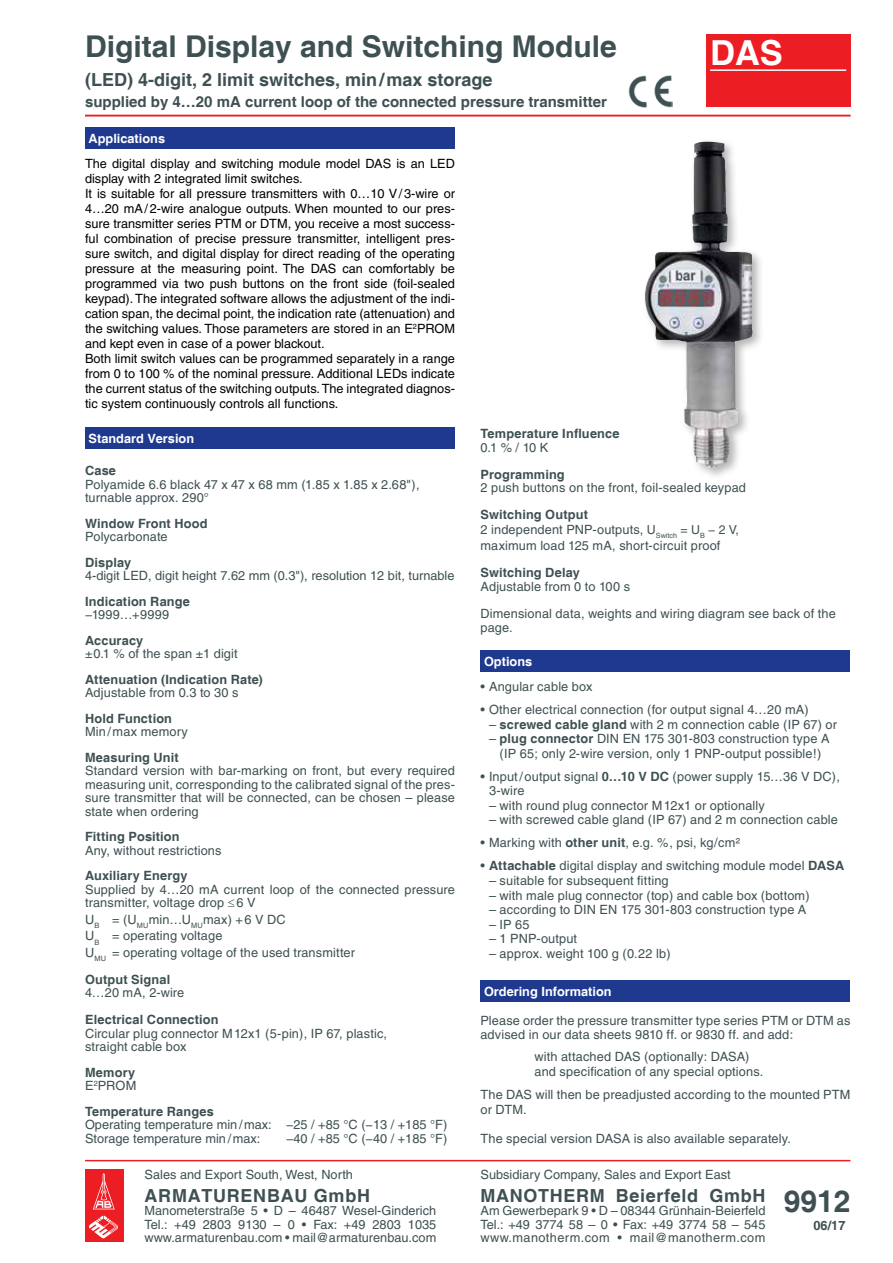
<style>
.page{position:relative;width:893px;height:1263px;background:#fff}
.page>*{position:absolute;margin:0;border:0;box-sizing:border-box;transform-origin:0 0}
.t1{font:700 34.5px "Helvetica";color:#fff}
.t2{font:700 30px "Helvetica";color:#3e5052}
.t3{font:700 18px "Helvetica";color:#3e5052}
.t4{font:700 18px "Helvetica";letter-spacing:.035em;color:#3e5052}
.t5{font:700 15px "Helvetica";color:#3e5052}
.t6{font:12.75px/13.5px "Helvetica";letter-spacing:.01em;color:#3e5052}
.t7{font:12.75px/15px "Helvetica";color:#000}
.t8{font:700 12.75px/13.5px "Helvetica";letter-spacing:.015em;color:#3e5052}
.t9{font:700 12.75px "Helvetica";color:#fff}
.s1{font-weight:400}
.s2{font-weight:700}
.s3{font-size:12.3px}
.s4{font-size:6px;color:#fff}
</style>
<div class="page">
<hr style="left:85px;top:1160px;width:765px;height:1px;background:#ed1d24">
<div style="left:85px;top:1209px;width:38px;height:33px;background:#ed1d24"></div>
<svg style="left:89px;top:1216px;width:29px;height:22px"></svg>
<div style="left:85px;top:1169px;width:38px;height:43px;background:#ed1d24"></div>
<svg style="left:93px;top:1173px;width:22px;height:36px"></svg>
<hr style="left:85px;top:115px;width:765px;height:1px;background:#ed1d24">
<div style="left:85px;top:428px;width:370px;height:21px;background:#1e398d"></div>
<div style="left:85px;top:128px;width:370px;height:21px;background:#1e398d"></div>
<div style="left:480px;top:981px;width:370px;height:21px;background:#1e398d"></div>
<img style="left:628px;top:76px;width:44px;height:32px">
<div style="left:480px;top:651px;width:370px;height:21px;background:#1e398d"></div>
<div style="left:706px;top:34px;width:144px;height:72px;background:#ed1d24"></div>
<hr style="left:710px;top:69px;width:136px;height:2px;background:#fff">
<div style="left:641px;top:138px;width:124px;height:342px;background:#000;opacity:.3"></div>
<img style="left:645px;top:142px;width:61px;height:318px">
<h2 class="t2" style="left:85px;top:28px;width:533px">Digital Display and Switching Module</h2>
<h3 class="t3" style="left:85px;top:69px;width:409px">(LED) 4-digit, 2 limit switches, min/max storage</h3>
<p class="t5" style="left:85px;top:93px;width:523px">supplied by 4…20 mA current loop of the connected pressure transmitter</p>
<p class="t9" style="left:89px;top:131px;width:78px">Applications</p>
<h1 class="t1" style="left:710px;top:32px;width:74px">DAS</h1>
<p class="t7" style="left:85px;top:156px;width:371px">The digital display and switching module model DAS is an LED display with 2 integrated limit switches.<br>It is suitable for all pressure transmitters with 0…10 V/3-wire or 4…20 mA/2-wire analogue outputs. When mounted to our pres&shy;sure transmitter series PTM or DTM, you receive a most success&shy;ful combination of precise pressure transmitter, intelligent pres&shy;sure switch, and digital display for direct reading of the operating pressure at the measuring point. The DAS can comfortably be programmed via two push buttons on the front side (foil-sealed keypad). The integrated software allows the adjustment of the indi&shy;cation span, the decimal point, the indication rate (attenuation) and the switching values. Those parameters are stored in an E<sup>2</sup>PROM and kept even in case of a power blackout.<br>Both limit switch values can be programmed separately in a range from 0 to 100 % of the nominal pressure. Additional LEDs indicate the current status of the switching outputs. The integrated diagnos&shy;tic system continuously controls all functions.</p>
<p class="t9" style="left:89px;top:431px;width:107px">Standard Version</p>
<p class="t8" style="left:85px;top:465px;width:33px">Case</p>
<p class="t6" style="left:85px;top:477px;width:336px">Polyamide 6.6 black 47 x 47 x 68 mm (1.85 x 1.85 x 2.68"), turnable approx. 290°</p>
<p class="t8" style="left:85px;top:517px;width:124px">Window Front Hood</p>
<p class="t6" style="left:85px;top:530px;width:84px">Polycarbonate</p>
<p class="t8" style="left:85px;top:556px;width:48px">Display</p>
<p class="t6" style="left:85px;top:569px;width:371px">4-digit LED, digit height 7.62 mm (0.3"), resolution 12 bit, turnable</p>
<p class="t8" style="left:85px;top:595px;width:106px">Indication Range</p>
<p class="t6" style="left:85px;top:608px;width:86px">−1999…+9999</p>
<p class="t8" style="left:85px;top:634px;width:60px">Accuracy</p>
<p class="t6" style="left:85px;top:647px;width:154px">±0.1 % of the span ±1 digit</p>
<p class="t8" style="left:85px;top:673px;width:179px">Attenuation (Indication Rate)</p>
<p class="t6" style="left:85px;top:686px;width:155px">Adjustable from 0.3 to 30 s</p>
<p class="t8" style="left:85px;top:712px;width:89px">Hold Function</p>
<p class="t6" style="left:85px;top:725px;width:104px">Min/max memory</p>
<p class="t8" style="left:85px;top:751px;width:95px">Measuring Unit</p>
<p class="t6" style="left:85px;top:764px;width:371px;text-align:justify">Standard version with bar-marking on front, but every required measuring unit, corresponding to the calibrated signal of the pres&shy;sure transmitter that will be connected, can be chosen – please state when ordering</p>
<p class="t8" style="left:85px;top:831px;width:96px">Fitting Position</p>
<p class="t6" style="left:85px;top:843px;width:138px">Any, without restrictions</p>
<p class="t8" style="left:85px;top:870px;width:104px">Auxiliary Energy</p>
<p class="t6" style="left:85px;top:882px;width:371px">Supplied by 4…20 mA current loop of the connected pressure transmitter, voltage drop ≤6 V</p>
<p class="t6" style="left:85px;top:911px;width:271px;line-height:16.5px">U<sub>B</sub> = (U<sub>MU</sub>min…U<sub>MU</sub>max) +6 V DC<br>U<sub>B</sub> = operating voltage<br>U<sub>MU</sub> = operating voltage of the used transmitter</p>
<p class="t8" style="left:85px;top:973px;width:87px">Output Signal</p>
<p class="t6" style="left:85px;top:986px;width:101px">4…20 mA, 2-wire</p>
<p class="t8" style="left:85px;top:1014px;width:135px">Electrical Connection</p>
<p class="t6" style="left:85px;top:1026px;width:303px">Circular plug connector M12x1 (5-pin), IP 67, plastic, straight cable box</p>
<p class="t8" style="left:85px;top:1066px;width:53px">Memory<br><span class="s1">E</span><sup>2</sup><span class="s1">PROM</span></p>
<p class="t8" style="left:85px;top:1105px;width:130px">Temperature Ranges</p>
<p class="t6" style="left:85px;top:1118px;width:364px">Operating temperature min/max: −25 / +85 °C (−13 / +185 °F)<br>Storage temperature min/max:</p>
<p class="t6" style="left:286px;top:1131px;width:163px">−40 / +85 °C (−40 / +185 °F)</p>
<p class="t6" style="left:145px;top:1167px;width:210px">Sales and Export South, West, North</p>
<h3 class="t4" style="left:145px;top:1184px;width:227px">ARMATURENBAU GmbH</h3>
<p class="t6" style="left:145px;top:1204px;width:293px;text-align:justify">Manometerstraße 5 • D – 46487 Wesel-Ginderich Tel.: +49 2803 9130 – 0 • Fax: +49 2803 1035 www.armaturenbau.com • mail@armaturenbau.com</p>
<p class="t8" style="left:480px;top:427px;width:141px">Temperature Influence</p>
<p class="t6" style="left:480px;top:440px;width:69px">0.1 % / 10 K</p>
<p class="t8" style="left:480px;top:468px;width:86px">Programming</p>
<p class="t6" style="left:480px;top:481px;width:267px">2 push buttons on the front, foil-sealed keypad</p>
<p class="t6" style="left:480px;top:507px;width:260px;line-height:14.5px"><span class="s2">Switching Output<br></span>2 independent PNP-outputs, <span class="s3">U</span><sub>Switch</sub> <span class="s3">= U</span><sub>B</sub> <span class="s3">− 2 V,</span></p>
<p class="t6" style="left:480px;top:539px;width:241px">maximum load 125 mA, short-circuit proof</p>
<p class="t8" style="left:480px;top:567px;width:101px">Switching Delay</p>
<p class="t6" style="left:480px;top:573px;width:357px;line-height:27px">Adjustable from 0 to 100 s<br>Dimensional data, weights and wiring diagram see back of the</p>
<p class="t6" style="left:480px;top:621px;width:34px">page.</p>
<p class="t9" style="left:484px;top:654px;width:50px">Options</p>
<p class="t6" style="left:480px;top:680px;width:114px">• Angular cable box</p>
<p class="t6" style="left:480px;top:703px;width:330px">• Other electrical connection (for output signal 4…20 mA)</p>
<p class="t6" style="left:489px;top:717px;width:349px">– <span class="s2">screwed cable gland</span> with 2 m connection cable (IP 67) or</p>
<p class="t6" style="left:489px;top:731px;width:342px;line-height:14.5px;text-align:center">– <span class="s2">plug connector</span> DIN EN 175 301-803 construction type A (IP 65; only 2-wire version, only 1 PNP-output possible!)</p>
<p class="t6" style="left:489px;top:769px;width:352px;line-height:14.5px;text-indent:-9px">• Input/output signal <span class="s2">0…10 V DC</span> (power supply 15…36 V DC),<br>3-wire</p>
<p class="t6" style="left:489px;top:798px;width:277px">– with round plug connector M12x1 or optionally</p>
<p class="t6" style="left:489px;top:813px;width:350px">– with screwed cable gland (IP 67) and 2 m connection cable</p>
<p class="t6" style="left:480px;top:836px;width:261px">• Marking with <span class="s2">other unit</span>, e.g. %, psi, kg/cm²</p>
<p class="t6" style="left:480px;top:859px;width:365px">• <span class="s2">Attachable</span> digital display and switching module model <span class="s2">DASA</span></p>
<p class="t6" style="left:489px;top:874px;width:181px">– suitable for subsequent fitting</p>
<p class="t6" style="left:489px;top:888px;width:322px">– with male plug connector (top) and cable box (bottom)</p>
<p class="t6" style="left:489px;top:903px;width:319px">– according to DIN EN 175 301-803 construction type A</p>
<p class="t6" style="left:489px;top:917px;width:42px">– IP 65</p>
<p class="t6" style="left:489px;top:932px;width:90px">– 1 PNP-output</p>
<p class="t6" style="left:489px;top:946px;width:183px">– approx. weight 100 g (0.22 lb)</p>
<p class="t9" style="left:484px;top:984px;width:129px">Ordering Information</p>
<p class="t6" style="left:480px;top:1013px;width:371px;line-height:14.5px">Please order the pressure transmitter type series PTM or DTM as advised in our data sheets 9810 ff. or 9830 ff. and add:</p>
<p class="t6" style="left:534px;top:1049px;width:230px;line-height:14.5px">with attached DAS (optionally: DASA) and specification of any special options.</p>
<p class="t6" style="left:480px;top:1087px;width:371px;line-height:14.5px">The DAS will then be preadjusted according to the mounted PTM or DTM.</p>
<p class="t6" style="left:480px;top:1131px;width:312px">The special version DASA is also available separately.</p>
<p class="t6" style="left:480px;top:1167px;width:252px">Subsidiary Company, Sales and Export East</p>
<h3 class="t4" style="left:480px;top:1184px;width:286px">MANOTHERM Beierfeld GmbH</h3>
<p class="t6" style="left:480px;top:1204px;width:286px;text-align:justify">Am Gewerbepark 9 • D – 08344 Grünhain-Beierfeld Tel.: +49 3774 58 – 0 • Fax: +49 3774 58 – 545 www.manotherm.com • mail@manotherm.com</p>
<h2 class="t2" style="left:784px;top:1183px;width:68px">9912</h2>
<p class="t8" style="left:805px;top:1219px;width:42px"><span class="s4">000</span>06/17</p>
</div>
